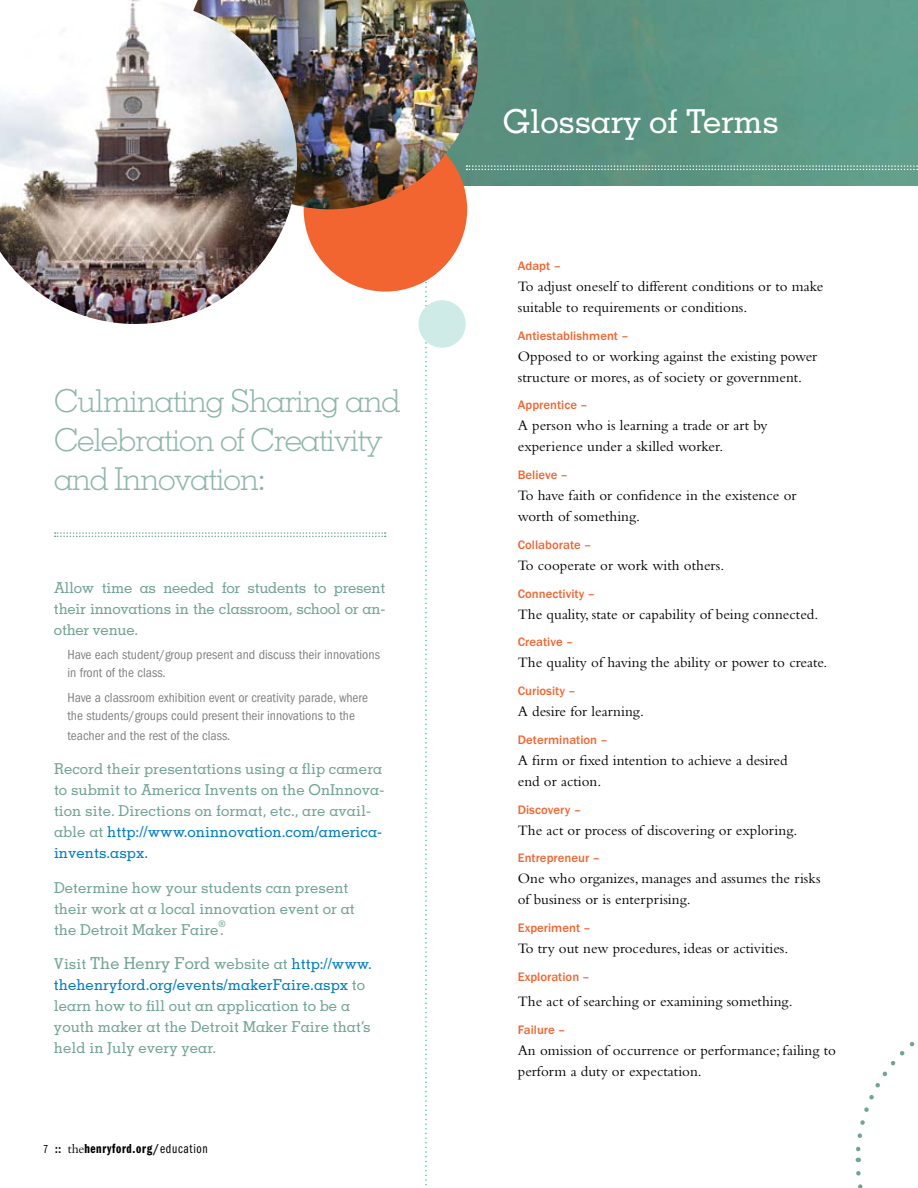
<style>
.page{position:relative;width:918px;height:1188px;background:#fff}
.page>*{position:absolute;margin:0;border:0;box-sizing:border-box;transform-origin:0 0}
.t1{font:500 33px "Memphis LT Std";letter-spacing:-.01em;color:#fff}
.t2{font:300 31.5px/39px "Memphis LT Std";letter-spacing:-.04em;color:#8eb6a8}
.t3{font:15px/21px "Bembo";color:#000}
.t4{font:500 15px/21px "Memphis LT Std";color:#72a492}
.t5{font:condensed 13.5px/18px "Franklin Gothic";color:#808285}
.t6{font:13.5px "Franklin Gothic Demi Cmpr";letter-spacing:.05em;color:#000}
.t7{font:500 12.75px "Franklin Gothic";color:#f26531}
.t8{font:500 9px "Memphis LT Std";color:#72a492}
.s1{color:#007dc3}
.s2{font-size:16.5px}
.s3{font-family:"Franklin Gothic Book Cmpr";font-size:12px}
.s4{font-size:12px}
.s5{font-family:"Bembo"}
.s6{font-family:"Franklin Gothic Book Cmpr"}
</style>
<div class="page">
<svg style="left:425px;top:281px;width:2px;height:905px"></svg>
<img style="left:478px;top:0;width:440px;height:185px">
<svg style="left:55px;top:532px;width:331px;height:5px"></svg>
<svg style="left:478px;top:165px;width:440px;height:5px;background:#7daa9c"></svg>
<svg style="left:855px;top:1042px;width:60px;height:120px"></svg>
<svg style="left:856px;top:1171px;width:7px;height:17px"></svg>
<div style="left:304px;top:127px;width:163px;height:165px;background:#f26531;border-radius:50%"></div>
<div style="left:419px;top:300px;width:47px;height:48px;background:#cfebe7;border-radius:50%"></div>
<img style="left:297px;top:0;width:181px;height:209px">
<img style="left:0;top:0;width:297px;height:324px">
<h2 class="t2" style="left:54px;top:381px;width:348px">Culminating Sharing and<br>Celebration of Creativity and Innovation:</h2>
<p class="t4" style="left:54px;top:577px;width:333px;text-align:justify">Allow time as needed for students to present their innovations in the classroom, school or an&shy;other venue.</p>
<p class="t5" style="left:68px;top:646px;width:314px">Have each student/group present and discuss their innovations in front of the class.</p>
<p class="t5" style="left:68px;top:689px;width:302px">Have a classroom exhibition event or creativity parade, where the students/groups could present their innovations to the</p>
<p class="t5" style="left:68px;top:726px;width:165px">teacher and the rest of the class.</p>
<p class="t4" style="left:54px;top:758px;width:332px">Record their presentations using a flip camera to submit to America Invents on the OnInnova&shy;tion site. Directions on format, etc., are avail&shy;able at <span class="s1">http://www.oninnovation.com/america&shy;invents.aspx.</span></p>
<p class="t4" style="left:54px;top:877px;width:302px">Determine how your students can present their work at a local innovation event or at the Detroit Maker Faire.</p>
<p class="t8" style="left:219px;top:918px;width:9px">®</p>
<p class="t4" style="left:54px;top:953px;width:319px">Visit <span class="s2">The Henry Ford</span> website at <span class="s1">http://www. thehenryford.org/events/makerFaire.aspx</span> to learn how to fill out an application to be a youth maker at the Detroit Maker Faire that’s held in July every year.</p>
<p class="t6" style="left:43px;top:1142px;width:166px"><span class="s3">7</span> <span class="s4">::</span> <span class="s5">the</span>henryford.org/<span class="s6">education</span></p>
<h1 class="t1" style="left:503px;top:101px;width:278px">Glossary of Terms</h1>
<p class="t7" style="left:518px;top:258px;width:44px">Adapt –</p>
<p class="t3" style="left:518px;top:275px;width:307px">To adjust oneself to different conditions or to make suitable to requirements or conditions.</p>
<p class="t7" style="left:518px;top:328px;width:112px">Antiestablishment –</p>
<p class="t3" style="left:518px;top:345px;width:301px">Opposed to or working against the existing power structure or mores, as of society or government.</p>
<p class="t7" style="left:518px;top:398px;width:71px">Apprentice –</p>
<p class="t3" style="left:518px;top:415px;width:251px">A person who is learning a trade or art by experience under a skilled worker.</p>
<p class="t7" style="left:518px;top:468px;width:51px">Believe –</p>
<p class="t3" style="left:518px;top:485px;width:280px">To have faith or confidence in the existence or worth of something.</p>
<p class="t7" style="left:518px;top:537px;width:75px">Collaborate –</p>
<p class="t3" style="left:518px;top:554px;width:208px">To cooperate or work with others.</p>
<p class="t7" style="left:518px;top:586px;width:78px">Connectivity –</p>
<p class="t3" style="left:518px;top:603px;width:302px">The quality, state or capability of being connected.</p>
<p class="t7" style="left:518px;top:635px;width:57px">Creative –</p>
<p class="t3" style="left:518px;top:652px;width:311px">The quality of having the ability or power to create.</p>
<p class="t7" style="left:518px;top:684px;width:59px">Curiosity –</p>
<p class="t3" style="left:518px;top:701px;width:128px">A desire for learning.</p>
<p class="t7" style="left:518px;top:732px;width:91px">Determination –</p>
<p class="t3" style="left:518px;top:749px;width:271px">A firm or fixed intention to achieve a desired end or action.</p>
<p class="t7" style="left:518px;top:802px;width:64px">Discovery –</p>
<p class="t3" style="left:518px;top:819px;width:281px">The act or process of discovering or exploring.</p>
<p class="t7" style="left:518px;top:851px;width:83px">Entrepreneur –</p>
<p class="t3" style="left:518px;top:868px;width:304px">One who organizes, manages and assumes the risks of business or is enterprising.</p>
<p class="t7" style="left:518px;top:921px;width:74px">Experiment –</p>
<p class="t3" style="left:518px;top:938px;width:272px">To try out new procedures, ideas or activities.</p>
<p class="t7" style="left:518px;top:969px;width:73px">Exploration –</p>
<p class="t3" style="left:518px;top:991px;width:276px">The act of searching or examining something.</p>
<p class="t7" style="left:518px;top:1023px;width:49px">Failure –</p>
<p class="t3" style="left:518px;top:1040px;width:320px">An omission of occurrence or performance; failing to perform a duty or expectation.</p>
</div>
